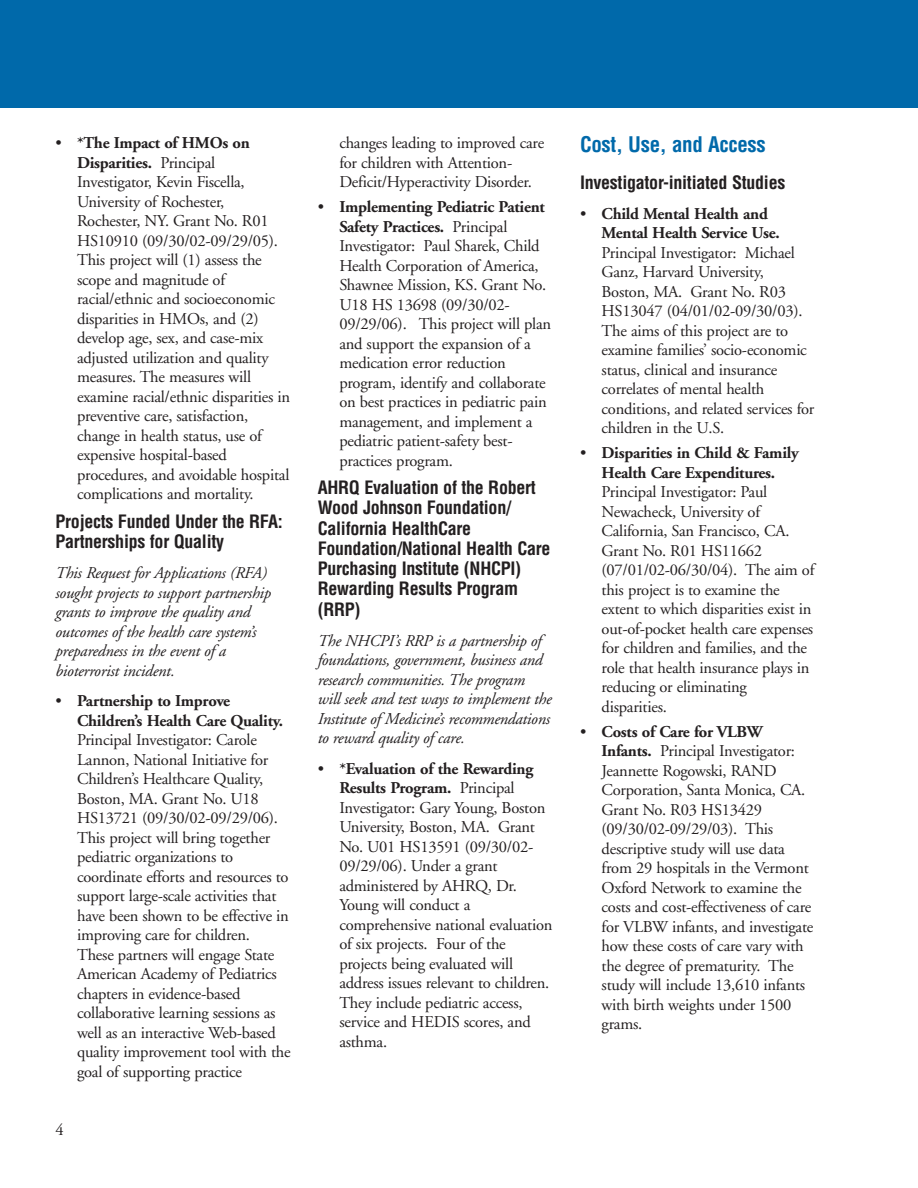
<style>
.page{position:relative;width:918px;height:1188px;background:#fff}
.page>*{position:absolute;margin:0;border:0;box-sizing:border-box;transform-origin:0 0}
.t1{font:700 condensed 21px "Helvetica";letter-spacing:-.015em;color:#0069aa}
.t2{font:700 condensed 18px/20.2px "Helvetica";letter-spacing:-.015em;color:#231f20}
.t3{font:16.5px/19.5px "Adobe Garamond";letter-spacing:-.015em;color:#231f20}
.t4{font:italic 16.5px/19.5px "Adobe Garamond";letter-spacing:-.015em;color:#231f20}
.t5{font:700 16.5px/19.5px "Adobe Garamond";letter-spacing:-.015em;color:#231f20}
.s1{font-weight:700}
.s2{font-weight:400}
</style>
<div class="page">
<div style="left:0;top:0;width:918px;height:108px;background:#0069aa"></div>
<p class="t3" style="left:77px;top:135px;width:215px;text-indent:-22px">• <span class="s1">*The Impact of HMOs on<br>Disparities.</span> Principal<br>Investigator, Kevin Fiscella,<br>University of Rochester,<br>Rochester, NY. Grant No. R01<br>HS10910 (09/30/02-09/29/05).<br>This project will (1) assess the scope and magnitude of racial/ethnic and socioeconomic disparities in HMOs, and (2) develop age, sex, and case-mix adjusted utilization and quality measures. The measures will examine racial/ethnic disparities in preventive care, satisfaction, change in health status, use of expensive hospital-based procedures, and avoidable hospital complications and mortality.</p>
<p class="t2" style="left:56px;top:513px;width:229px">Projects Funded Under the RFA:<br>Partnerships for Quality</p>
<p class="t4" style="left:56px;top:565px;width:217px">This Request for Applications (RFA) sought projects to support partnership grants to improve the quality and outcomes of the health care system’s preparedness in the event of a bioterrorist incident.</p>
<p class="t5" style="left:77px;top:693px;width:208px;text-indent:-22px"><span class="s2">•</span> Partnership to Improve<br>Children’s Health Care Quality.</p>
<p class="t3" style="left:77px;top:732px;width:215px">Principal Investigator: Carole<br>Lannon, National Initiative for<br>Children’s Healthcare Quality,<br>Boston, MA. Grant No. U18<br>HS13721 (09/30/02-09/29/06).<br>This project will bring together pediatric organizations to coordinate efforts and resources to support large-scale activities that have been shown to be effective in improving care for children.<br>These partners will engage State<br>American Academy of Pediatrics chapters in evidence-based collaborative learning sessions as well as an interactive Web-based quality improvement tool with the goal of supporting practice</p>
<p class="t3" style="left:56px;top:1122px;width:10px">4</p>
<p class="t3" style="left:339px;top:135px;width:206px">changes leading to improved care for children with Attention-<br>Deficit/Hyperactivity Disorder.</p>
<p class="t3" style="left:339px;top:199px;width:213px;text-indent:-22px">• <span class="s1">Implementing Pediatric Patient<br>Safety Practices.</span> Principal<br>Investigator: Paul Sharek, Child<br>Health Corporation of America,<br>Shawnee Mission, KS. Grant No.<br>U18 HS 13698 (09/30/02-<br>09/29/06). This project will plan and support the expansion of a medication error reduction program, identify and collaborate on best practices in pediatric pain management, and implement a pediatric patient-safety best&shy;practices program.</p>
<p class="t2" style="left:318px;top:479px;width:234px">AHRQ Evaluation of the Robert<br>Wood Johnson Foundation/<br>California HealthCare<br>Foundation/National Health Care<br>Purchasing Institute (NHCPI)<br>Rewarding Results Program (RRP)</p>
<p class="t4" style="left:318px;top:632px;width:236px">The NHCPI’s RRP is a partnership of foundations, government, business and research communities. The program will seek and test ways to implement the Institute of Medicine’s recommendations to reward quality of care.</p>
<p class="t3" style="left:339px;top:760px;width:215px;text-indent:-22px">• <span class="s1">*Evaluation of the Rewarding<br>Results Program.</span> Principal<br>Investigator: Gary Young, Boston<br>University, Boston, MA. Grant<br>No. U01 HS13591 (09/30/02-<br>09/29/06). Under a grant administered by AHRQ, Dr.<br>Young will conduct a comprehensive national evaluation of six projects. Four of the projects being evaluated will address issues relevant to children.<br>They include pediatric access, service and HEDIS scores, and asthma.</p>
<p class="t1" style="left:580px;top:136px;width:187px">Cost, Use, and Access</p>
<p class="t2" style="left:580px;top:174px;width:207px">Investigator-initiated Studies</p>
<p class="t5" style="left:602px;top:206px;width:180px;text-indent:-22px"><span class="s2">•</span> Child Mental Health and<br>Mental Health Service Use.</p>
<p class="t3" style="left:602px;top:245px;width:214px">Principal Investigator: Michael<br>Ganz, Harvard University,<br>Boston, MA. Grant No. R03<br>HS13047 (04/01/02-09/30/03).<br>The aims of this project are to examine families’ socio-economic status, clinical and insurance correlates of mental health conditions, and related services for children in the U.S.</p>
<p class="t5" style="left:580px;top:445px;width:220px;text-align:center"><span class="s2">•</span> Disparities in Child &amp; Family<br>Health Care Expenditures.</p>
<p class="t3" style="left:602px;top:484px;width:214px">Principal Investigator: Paul<br>Newacheck, University of<br>California, San Francisco, CA.<br>Grant No. R01 HS11662 (07/01/02-06/30/04). The aim of this project is to examine the extent to which disparities exist in out-of-pocket health care expenses for children and families, and the role that health insurance plays in reducing or eliminating disparities.</p>
<p class="t3" style="left:602px;top:723px;width:213px;text-indent:-22px">• <span class="s1">Costs of Care for VLBW<br>Infants.</span> Principal Investigator:<br>Jeannette Rogowski, RAND<br>Corporation, Santa Monica, CA.<br>Grant No. R03 HS13429 (09/30/02-09/29/03). This descriptive study will use data from 29 hospitals in the Vermont<br>Oxford Network to examine the costs and cost-effectiveness of care for VLBW infants, and investigate how these costs of care vary with the degree of prematurity. The study will include 13,610 infants with birth weights under 1500 grams.</p>
</div>
